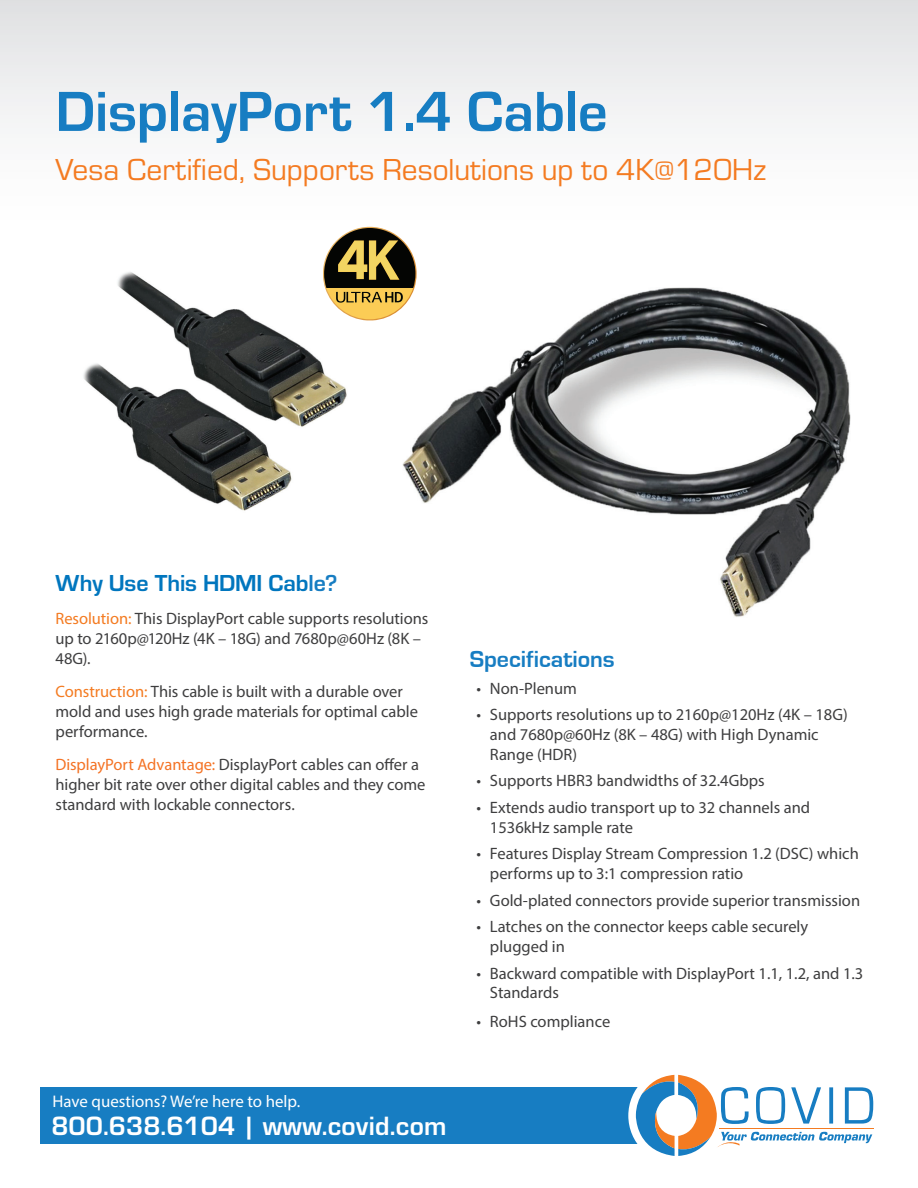
<style>
.page{position:relative;width:918px;height:1188px;background:#fff}
.page>*{position:absolute;margin:0;border:0;box-sizing:border-box;transform-origin:0 0}
.t1{font:700 58.5px "Eurostile";color:#177dc2}
.t2{font:31.5px "Eurostile";color:#f47b21}
.t3{font:700 27.45px "Eurostile";letter-spacing:.01em;color:#fff}
.t4{font:700 24px "Eurostile";letter-spacing:-.005em;color:#0076be}
.t5{font:700 24px "Eurostile";color:#177dc2}
.t6{font:16.95px "Myriad Pro";color:#fff}
.t7{font:16.5px/19.8px "Myriad Pro";color:#3e3e3f}
.s1{color:#177dc2}
.s2{color:#f47b21}
.s3{color:#f47325}
</style>
<div class="page">
<div style="left:0;top:0;width:918px;height:234px;background:linear-gradient(to bottom,#e1e2e4,#fff)"></div>
<div style="left:40px;top:1088px;width:628px;height:56px;background:#177dc2"></div>
<div style="left:628px;top:1067px;width:98px;height:97px;background:#fff;border-radius:50%"></div>
<svg style="left:636px;top:1075px;width:237px;height:81px"></svg>
<img style="left:402px;top:287px;width:449px;height:330px">
<img style="left:83px;top:272px;width:294px;height:239px">
<svg style="left:323px;top:227px;width:94px;height:93px"></svg>
<h1 class="t1" style="left:56px;top:70px;width:554px">DisplayPort 1.4 Cable</h1>
<h2 class="t2" style="left:56px;top:148px;width:712px">Vesa Certified, Supports Resolutions up to 4K@120Hz</h2>
<h3 class="t4" style="left:56px;top:566px;width:284px">Why Use This HDMI Cab<span class="s1">le?</span></h3>
<p class="t7" style="left:56px;top:608px;width:374px"><span class="s2">Resolution:</span> This DisplayPort cable supports resolutions up to 2160p@120Hz (4K – 18G) and 7680p@60Hz (8K –<br>48G).</p>
<p class="t7" style="left:56px;top:681px;width:364px"><span class="s2">Construction:</span> This cable is built with a durable over mold and uses high grade materials for optimal cable performance.</p>
<p class="t7" style="left:56px;top:754px;width:371px"><span class="s3">DisplayPort Advantage:</span> DisplayPort cables can offer a higher bit rate over other digital cables and they come standard with lockable connectors.</p>
<h3 class="t5" style="left:470px;top:646px;width:147px">Specifications</h3>
<p class="t7" style="left:476px;top:678px;width:102px">• Non-Plenum</p>
<p class="t7" style="left:490px;top:705px;width:359px;text-indent:-13px">• Supports resolutions up to 2160p@120Hz (4K – 18G) and 7680p@60Hz (8K – 48G) with High Dynamic<br>Range (HDR)</p>
<p class="t7" style="left:476px;top:771px;width:290px">• Supports HBR3 bandwidths of 32.4Gbps</p>
<p class="t7" style="left:490px;top:797px;width:322px;text-indent:-13px">• Extends audio transport up to 32 channels and<br>1536kHz sample rate</p>
<p class="t7" style="left:490px;top:844px;width:370px;text-indent:-13px">• Features Display Stream Compression 1.2 (DSC) which performs up to 3:1 compression ratio</p>
<p class="t7" style="left:476px;top:890px;width:385px">• Gold-plated connectors provide superior transmission</p>
<p class="t7" style="left:490px;top:917px;width:320px;text-indent:-13px">• Latches on the connector keeps cable securely plugged in</p>
<p class="t7" style="left:490px;top:963px;width:375px;text-indent:-13px">• Backward compatible with DisplayPort 1.1, 1.2, and 1.3<br>Standards</p>
<p class="t7" style="left:476px;top:1011px;width:135px">• RoHS compliance</p>
<p class="t6" style="left:53px;top:1091px;width:249px">Have questions? We’re here to help.</p>
<h3 class="t3" style="left:51px;top:1106px;width:397px">800.638.6104 | www.covid.com</h3>
</div>
